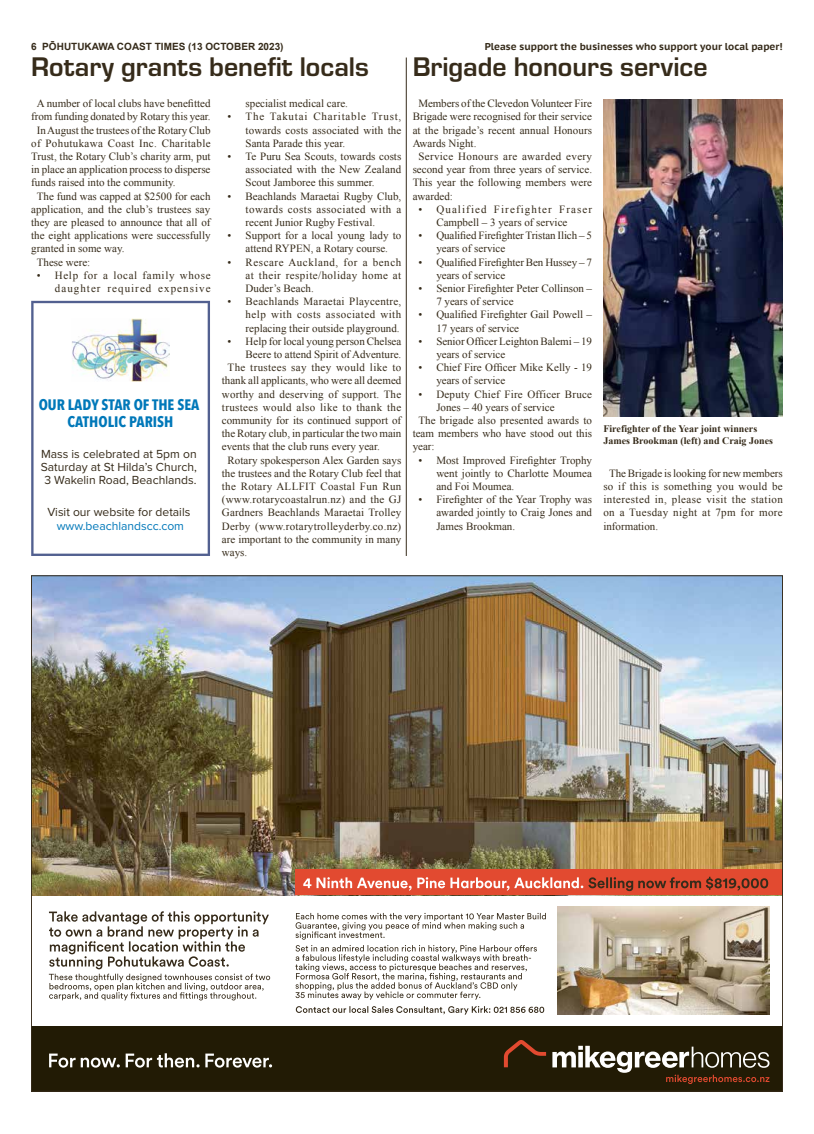
<style>
.page{position:relative;width:814px;height:1134px;background:#fff}
.page>*{position:absolute;margin:0;border:0;box-sizing:border-box;transform-origin:0 0}
.t1{font:700 28px "Eurostile";color:#362b1a}
.t2{font:700 15.2px/16.2px "Avenir Next Condensed";color:#0078b9;text-align:center}
.t3{font:12.1px/13.1px "Proxima Nova";color:#362b1a;text-align:justify}
.t4{font:12.1px "Proxima Nova";color:#0078b9}
.t5{font:11px/13.2px "Times New Roman";color:#362b1a;text-align:justify}
.t6{font:11px "Times New Roman";letter-spacing:.03em;color:#362b1a}
.t7{font:11px "Times New Roman";letter-spacing:.02em;color:#362b1a}
.t8{font:11px/13.2px "Times New Roman";letter-spacing:.1em;color:#362b1a}
.t9{font:11px/13.2px "Times New Roman";letter-spacing:.095em;color:#362b1a;text-align:right}
.t10{font:11px "Times New Roman";letter-spacing:.025em;color:#362b1a}
.t11{font:700 10px/12px "Times New Roman";color:#362b1a}
.t12{font:700 10px "PT Sans Caption";color:#362b1a}
.t13{font:700 10px "Arial";color:#362b1a}
</style>
<div class="page">
<img style="left:33px;top:577px;width:747px;height:318px">
<svg style="left:49px;top:911px;width:221px;height:89px"></svg>
<div style="left:31px;top:1026px;width:751px;height:65px;background:#221b05"></div>
<svg style="left:504px;top:1040px;width:42px;height:27px"></svg>
<svg style="left:49px;top:1053px;width:223px;height:15px"></svg>
<svg style="left:552px;top:1046px;width:217px;height:38px"></svg>
<img style="left:557px;top:906px;width:212px;height:108px">
<div style="left:295px;top:869px;width:487px;height:26px;background:#e24a30"></div>
<svg style="left:303px;top:877px;width:465px;height:14px"></svg>
<svg style="left:295px;top:913px;width:251px;height:87px"></svg>
<svg style="left:296px;top:1006px;width:248px;height:8px"></svg>
<img style="left:603px;top:99px;width:179px;height:318px">
<hr style="left:406px;top:58px;width:1px;height:498px;background:#362b1a">
<svg style="left:31px;top:301px;width:179px;height:255px"></svg>
<img style="left:72px;top:319px;width:98px;height:63px">
<p class="t13" style="left:31px;top:40px;width:254px">6 PŌHUTUKAWA COAST TIMES (13 OCTOBER 2023)</p>
<p class="t12" style="left:484px;top:40px;width:299px">Please support the businesses who support your local paper!</p>
<h1 class="t1" style="left:31px;top:47px;width:339px">Rotary grants benefit locals</h1>
<h1 class="t1" style="left:412px;top:47px;width:296px">Brigade honours service</h1>
<p class="t5" style="left:37px;top:97px;width:175px">A number of local clubs have benefitted</p>
<p class="t5" style="left:31px;top:110px;width:181px">from funding donated by Rotary this year.</p>
<p class="t5" style="left:37px;top:123px;width:175px">In August the trustees of the Rotary Club</p>
<p class="t6" style="left:31px;top:136px;width:181px">of Pohutukawa Coast Inc. Charitable</p>
<p class="t5" style="left:31px;top:149px;width:181px">Trust, the Rotary Club’s charity arm, put</p>
<p class="t5" style="left:31px;top:163px;width:181px">in place an application process to disperse</p>
<p class="t5" style="left:31px;top:176px;width:146px">funds raised into the community.</p>
<p class="t5" style="left:37px;top:189px;width:175px">The fund was capped at $2500 for each</p>
<p class="t5" style="left:31px;top:202px;width:181px">application, and the club’s trustees say</p>
<p class="t5" style="left:31px;top:215px;width:181px">they are pleased to announce that all of</p>
<p class="t5" style="left:31px;top:229px;width:181px">the eight applications were successfully</p>
<p class="t5" style="left:31px;top:242px;width:95px">granted in some way.</p>
<p class="t5" style="left:37px;top:255px;width:55px">These were:</p>
<p class="t9" style="left:37px;top:268px;width:175px">• Help for a local family whose daughter required expensive</p>
<p class="t5" style="left:245px;top:97px;width:104px">specialist medical care.</p>
<p class="t5" style="left:245px;top:110px;width:157px;text-indent:-18px">• The Takutai Charitable Trust, towards costs associated with the Santa Parade this year.</p>
<p class="t5" style="left:245px;top:149px;width:157px;text-indent:-18px">• Te Puru Sea Scouts, towards costs associated with the New Zealand Scout Jamboree this summer.</p>
<p class="t5" style="left:245px;top:189px;width:157px;text-indent:-18px">• Beachlands Maraetai Rugby Club, towards costs associated with a recent Junior Rugby Festival.</p>
<p class="t5" style="left:227px;top:229px;width:175px;text-align:center">• Support for a local young lady to attend RYPEN, a Rotary course.</p>
<p class="t5" style="left:245px;top:255px;width:157px;text-indent:-18px">• Rescare Auckland, for a bench at their respite/holiday home at Duder’s Beach.</p>
<p class="t5" style="left:245px;top:295px;width:157px;text-indent:-18px">• Beachlands Maraetai Playcentre, help with costs associated with replacing their outside playground.</p>
<p class="t5" style="left:227px;top:334px;width:175px">• Help for local young person Chelsea</p>
<p class="t5" style="left:245px;top:347px;width:157px">Beere to attend Spirit of Adventure.</p>
<p class="t6" style="left:227px;top:360px;width:175px">The trustees say they would like to</p>
<p class="t5" style="left:222px;top:374px;width:181px">thank all applicants, who were all deemed</p>
<p class="t7" style="left:222px;top:386px;width:181px">worthy and deserving of support. The</p>
<p class="t6" style="left:222px;top:400px;width:181px">trustees would also like to thank the</p>
<p class="t5" style="left:222px;top:413px;width:181px">community for its continued support of</p>
<p class="t5" style="left:222px;top:427px;width:181px">the Rotary club, in particular the two main</p>
<p class="t5" style="left:222px;top:440px;width:159px">events that the club runs every year.</p>
<p class="t5" style="left:227px;top:453px;width:175px">Rotary spokesperson Alex Garden says</p>
<p class="t5" style="left:222px;top:466px;width:181px">the trustees and the Rotary Club feel that</p>
<p class="t6" style="left:222px;top:479px;width:181px">the Rotary ALLFIT Coastal Fun Run</p>
<p class="t7" style="left:222px;top:492px;width:181px">(www.rotarycoastalrun.nz) and the GJ</p>
<p class="t5" style="left:222px;top:506px;width:181px">Gardners Beachlands Maraetai Trolley</p>
<p class="t10" style="left:222px;top:518px;width:181px">Derby (www.rotarytrolleyderby.co.nz)</p>
<p class="t5" style="left:222px;top:532px;width:181px">are important to the community in many</p>
<p class="t5" style="left:222px;top:545px;width:27px">ways.</p>
<p class="t5" style="left:418px;top:97px;width:175px">Members of the Clevedon Volunteer Fire</p>
<p class="t5" style="left:412px;top:110px;width:181px">Brigade were recognised for their service</p>
<p class="t5" style="left:412px;top:123px;width:181px">at the brigade’s recent annual Honours</p>
<p class="t5" style="left:412px;top:136px;width:65px">Awards Night.</p>
<p class="t6" style="left:418px;top:149px;width:175px">Service Honours are awarded every</p>
<p class="t5" style="left:412px;top:163px;width:181px">second year from three years of service.</p>
<p class="t5" style="left:412px;top:176px;width:181px">This year the following members were</p>
<p class="t5" style="left:412px;top:189px;width:42px">awarded:</p>
<p class="t8" style="left:436px;top:202px;width:157px;text-indent:-18px">• Qualified Firefighter Fraser<br>Campbell – 3 years of service</p>
<p class="t5" style="left:436px;top:229px;width:157px;text-indent:-18px">• Qualified Firefighter Tristan Ilich – 5 years of service</p>
<p class="t5" style="left:436px;top:255px;width:157px;text-indent:-18px">• Qualified Firefighter Ben Hussey – 7 years of service</p>
<p class="t5" style="left:436px;top:281px;width:157px;text-indent:-18px">• Senior Firefighter Peter Collinson –<br>7 years of service</p>
<p class="t5" style="left:436px;top:308px;width:157px;text-indent:-18px">• Qualified Firefighter Gail Powell –<br>17 years of service</p>
<p class="t5" style="left:436px;top:334px;width:157px;text-indent:-18px">• Senior Officer Leighton Balemi – 19 years of service</p>
<p class="t5" style="left:436px;top:361px;width:157px;text-indent:-18px">• Chief Fire Officer Mike Kelly - 19 years of service</p>
<p class="t7" style="left:418px;top:386px;width:175px">• Deputy Chief Fire Officer Bruce</p>
<p class="t5" style="left:436px;top:400px;width:120px">Jones – 40 years of service</p>
<p class="t5" style="left:418px;top:413px;width:175px">The brigade also presented awards to</p>
<p class="t5" style="left:412px;top:427px;width:181px">team members who have stood out this</p>
<p class="t5" style="left:412px;top:440px;width:23px">year:</p>
<p class="t5" style="left:436px;top:453px;width:157px;text-indent:-18px">• Most Improved Firefighter Trophy went jointly to Charlotte Moumea and Foi Moumea.</p>
<p class="t5" style="left:436px;top:493px;width:157px;text-indent:-18px">• Firefighter of the Year Trophy was awarded jointly to Craig Jones and James Brookman.</p>
<h2 class="t2" style="left:39px;top:397px;width:162px">OUR LADY STAR OF THE SEA<br>CATHOLIC PARISH</h2>
<p class="t3" style="left:41px;top:447px;width:157px">Mass is celebrated at 5pm on Saturday at St Hilda’s Church, 3 Wakelin Road, Beachlands.</p>
<p class="t3" style="left:47px;top:505px;width:144px">Visit our website for details</p>
<p class="t4" style="left:57px;top:516px;width:129px">www.beachlandscc.com</p>
<p class="t11" style="left:603px;top:422px;width:171px">Firefighter of the Year joint winners<br>James Brookman (left) and Craig Jones</p>
<p class="t5" style="left:603px;top:466px;width:181px;text-indent:6px">The Brigade is looking for new members so if this is something you would be interested in, please visit the station on a Tuesday night at 7pm for more information.</p>
</div>
